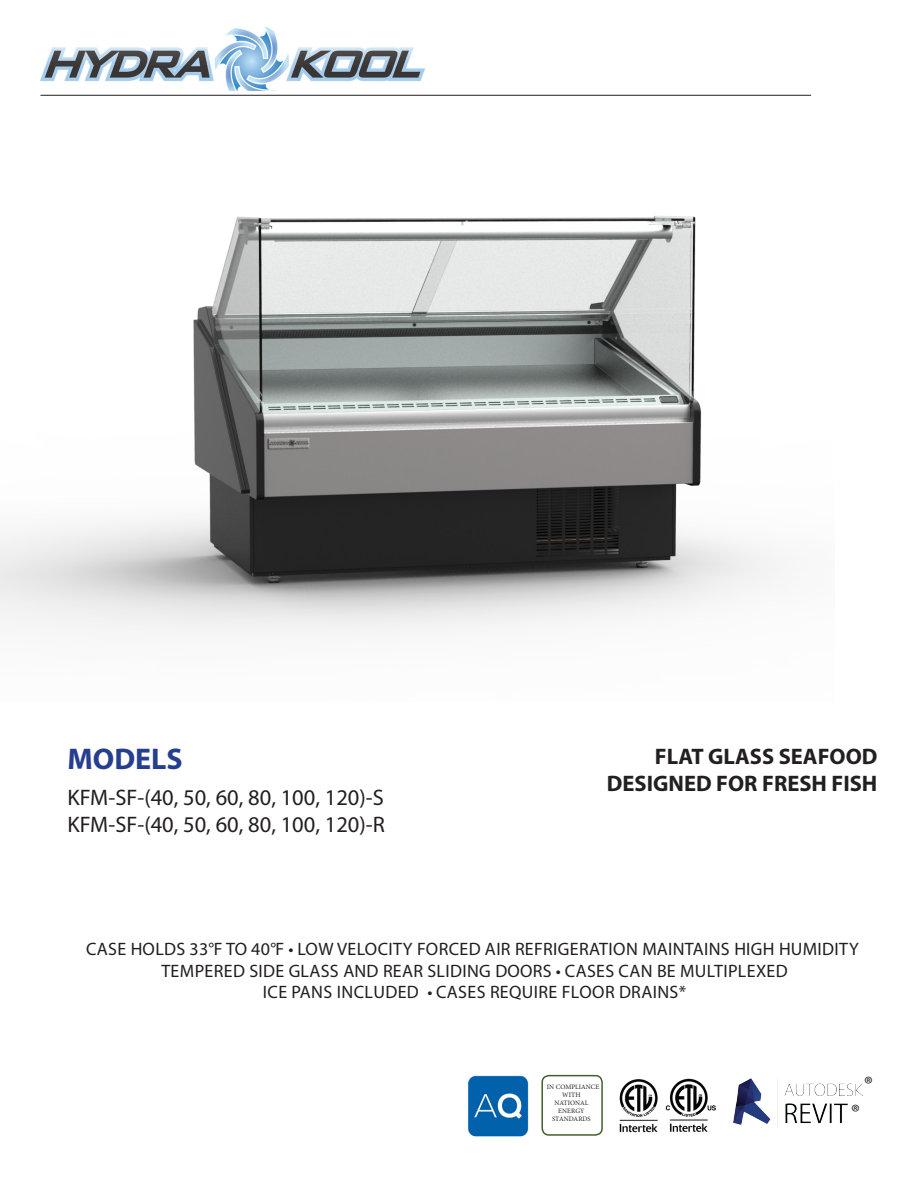
<style>
.page{position:relative;width:918px;height:1188px;background:#fff}
.page>*{position:absolute;margin:0;border:0;box-sizing:border-box;transform-origin:0 0}
.t1{font:700 30px "Myriad Pro";color:#253f8e}
.t2{font:22.5px "Myriad Pro";color:#231f20}
.t3{font:700 22.5px/27px "Myriad Pro";color:#231f20;text-align:right}
.t4{font:21px "Myriad Pro";color:#231f20}
.t5{font:18px/21.6px "Myriad Pro";letter-spacing:.02em;color:#231f20;text-align:center}
.t6{font:6.75px/8.1px "Minion Pro";letter-spacing:.01em;color:#231f20;text-align:center}
</style>
<div class="page">
<img style="left:40px;top:27px;width:384px;height:64px">
<hr style="left:40px;top:95px;width:771px;height:1px;background:#231f20">
<img style="left:733px;top:1078px;width:129px;height:50px">
<img style="left:619px;top:1078px;width:97px;height:55px">
<img style="left:468px;top:1075px;width:61px;height:62px">
<div style="left:541px;top:1075px;width:62px;height:61px;border:2px solid #42602c;border-radius:7px"></div>
<img style="left:0;top:215px;width:781px;height:418px">
<p class="t1" style="left:68px;top:742px;width:117px">MODELS</p>
<p class="t2" style="left:68px;top:785px;width:318px">KFM-SF-(40, 50, 60, 80, 100, 120)-S</p>
<p class="t2" style="left:68px;top:812px;width:319px">KFM-SF-(40, 50, 60, 80, 100, 120)-R</p>
<p class="t3" style="left:607px;top:743px;width:272px">FLAT GLASS SEAFOOD<br>DESIGNED FOR FRESH FISH</p>
<p class="t5" style="left:86px;top:938px;width:774px">CASE HOLDS 33°F TO 40°F • LOW VELOCITY FORCED AIR REFRIGERATION MAINTAINS HIGH HUMIDITY<br>TEMPERED SIDE GLASS AND REAR SLIDING DOORS • CASES CAN BE MULTIPLEXED<br>ICE PANS INCLUDED • CASES REQUIRE FLOOR DRAINS*</p>
<p class="t6" style="left:547px;top:1083px;width:54px">IN COMPLIANCE<br>WITH<br>NATIONAL<br>ENERGY<br>STANDARDS</p>
<p class="t4" style="left:864px;top:1072px;width:10px">®</p>
<p class="t4" style="left:851px;top:1100px;width:10px">®</p>
</div>
